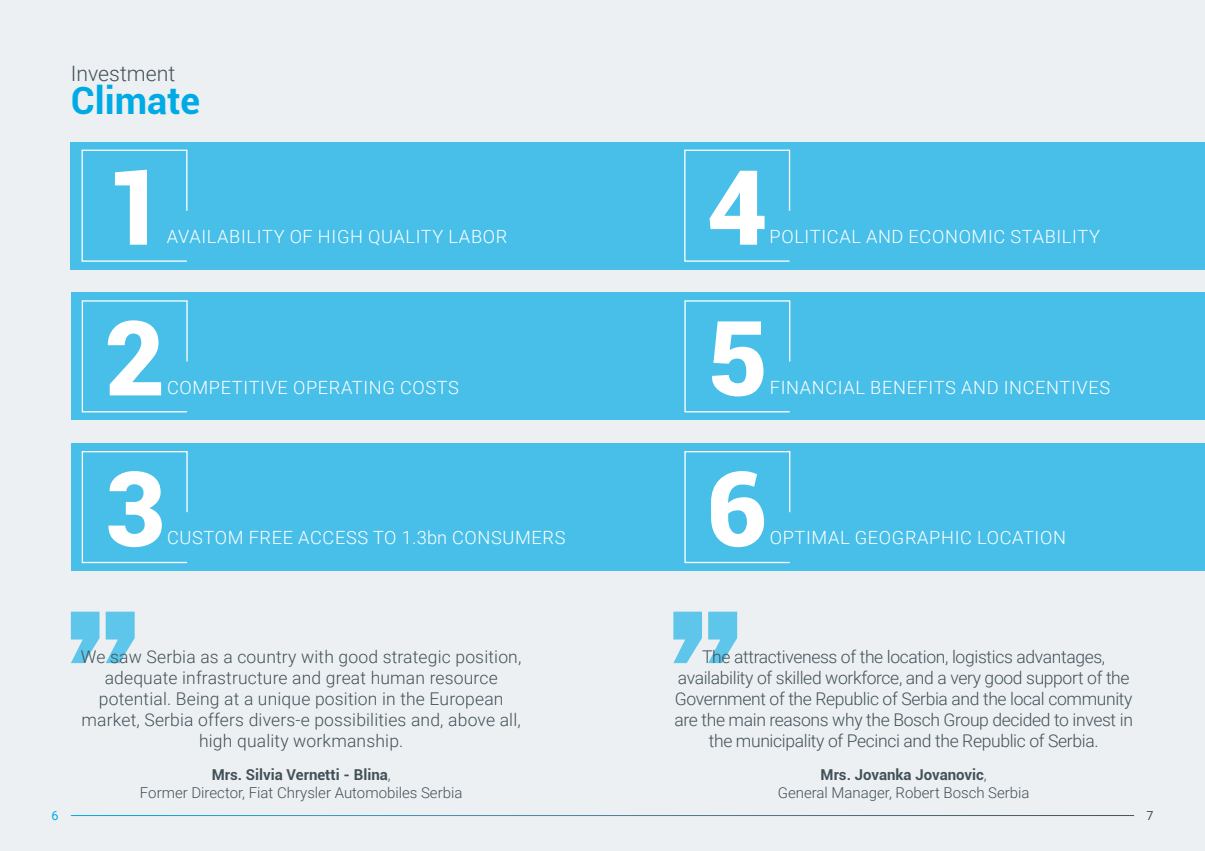
<style>
.page{position:relative;width:1205px;height:851px;background:#fff}
.page>*{position:absolute;margin:0;border:0;box-sizing:border-box;transform-origin:0 0}
.t1{font:900 104px "Roboto";color:#fff}
.t2{font:700 37.5px "Roboto";color:#00abe5}
.t3{font:300 21.25px "Roboto";color:#425159}
.t4{font:300 18.25px "Roboto";letter-spacing:.035em;color:#fff}
.t5{font:300 17.5px/21px "Roboto";letter-spacing:-.02em;color:#425159;text-align:center}
.t6{font:300 17.5px/21px "Roboto";letter-spacing:.01em;color:#425159;text-align:center}
.t7{font:300 15px "Roboto";color:#425159}
.t8{font:700 15px "Roboto";color:#425159}
.t9{font:12.5px "Roboto";color:#00abe5}
.t10{font:12.5px "Roboto";color:#425159}
.s1{font-weight:300}
</style>
<div class="page">
<div style="left:0;top:0;width:1205px;height:850px;background:#ecf0f2"></div>
<hr style="left:71px;top:814px;width:1063px;height:1px;background:#fff">
<svg style="left:673px;top:611px;width:64px;height:52px"></svg>
<svg style="left:71px;top:611px;width:64px;height:52px"></svg>
<div style="left:71px;top:142px;width:1134px;height:127px;background:#47bfe8"></div>
<svg style="left:81px;top:149px;width:107px;height:113px"></svg>
<svg style="left:684px;top:149px;width:107px;height:113px"></svg>
<div style="left:71px;top:292px;width:1134px;height:128px;background:#47bfe8"></div>
<svg style="left:81px;top:300px;width:107px;height:113px"></svg>
<svg style="left:684px;top:300px;width:107px;height:113px"></svg>
<div style="left:71px;top:443px;width:1134px;height:128px;background:#47bfe8"></div>
<svg style="left:81px;top:451px;width:107px;height:112px"></svg>
<svg style="left:684px;top:451px;width:107px;height:112px"></svg>
<p class="t3" style="left:71px;top:59px;width:106px">Investment</p>
<p class="t2" style="left:71px;top:74px;width:131px">Climate</p>
<p class="t1" style="left:104px;top:134px;width:62px">1</p>
<p class="t4" style="left:167px;top:224px;width:342px">AVAILABILITY OF HIGH QUALITY LABOR</p>
<p class="t1" style="left:105px;top:284px;width:62px">2</p>
<p class="t4" style="left:167px;top:374px;width:293px">COMPETITIVE OPERATING COSTS</p>
<p class="t1" style="left:105px;top:435px;width:62px">3</p>
<p class="t4" style="left:167px;top:525px;width:400px">CUSTOM FREE ACCESS TO 1.3bn CONSUMERS</p>
<p class="t6" style="left:81px;top:645px;width:442px">We saw Serbia as a country with good strategic position, adequate infrastructure and great human resource potential. Being at a unique position in the European market, Serbia offers divers-e possibilities and, above all, high quality workmanship.</p>
<p class="t8" style="left:212px;top:763px;width:180px">Mrs. Silvia Vernetti - Blina<span class="s1">,</span></p>
<p class="t7" style="left:140px;top:781px;width:324px">Former Director, Fiat Chrysler Automobiles Serbia</p>
<p class="t1" style="left:707px;top:134px;width:62px">4</p>
<p class="t4" style="left:769px;top:224px;width:332px">POLITICAL AND ECONOMIC STABILITY</p>
<p class="t1" style="left:707px;top:284px;width:62px">5</p>
<p class="t4" style="left:770px;top:374px;width:342px">FINANCIAL BENEFITS AND INCENTIVES</p>
<p class="t1" style="left:707px;top:435px;width:62px">6</p>
<p class="t4" style="left:770px;top:525px;width:298px">OPTIMAL GEOGRAPHIC LOCATION</p>
<p class="t5" style="left:674px;top:645px;width:460px">The attractiveness of the location, logistics advantages, availability of skilled workforce, and a very good support of the Government of the Republic of Serbia and the local community are the main reasons why the Bosch Group decided to invest in the municipality of Pecinci and the Republic of Serbia.</p>
<p class="t8" style="left:820px;top:763px;width:168px">Mrs. Jovanka Jovanovic<span class="s1">,</span></p>
<p class="t7" style="left:778px;top:781px;width:253px">General Manager, Robert Bosch Serbia</p>
<p class="t9" style="left:51px;top:806px;width:9px">6</p>
<p class="t10" style="left:1146px;top:806px;width:9px">7</p>
</div>
